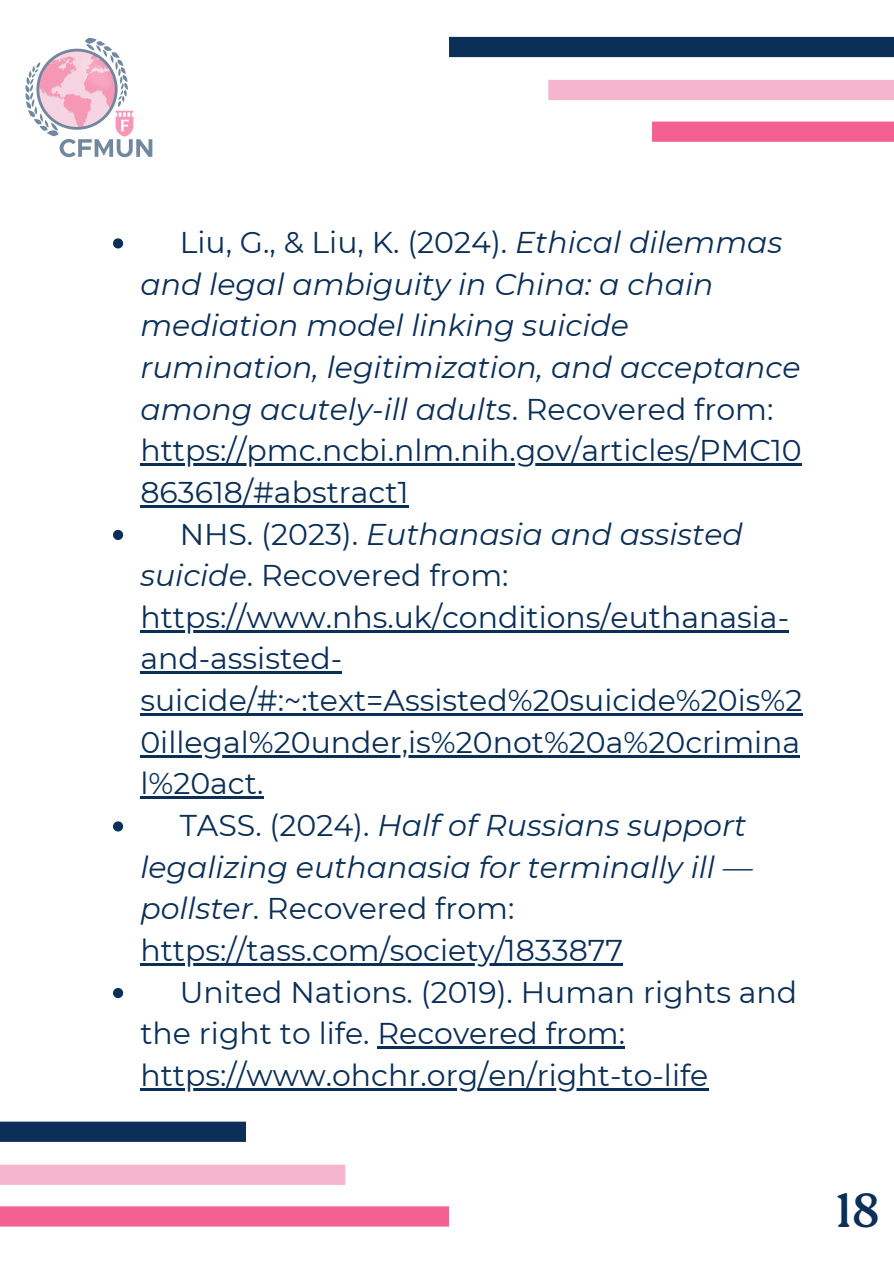
<style>
.page{position:relative;width:894px;height:1264px;background:#fff}
.page>*{position:absolute;margin:0;border:0;box-sizing:border-box;transform-origin:0 0}
.t1{font:47.85px "Roca One";color:#0b2f57}
.t2{font:30px/41.7px "Montserrat";color:#0b2f57}
.t3{font:italic 30px/41.7px "Montserrat";color:#0b2f57}
.s1{font-style:normal}
.s2{font-style:italic}
</style>
<div class="page">
<img style="left:25px;top:37px;width:128px;height:121px">
<div style="left:449px;top:37px;width:444px;height:20px;background:#0b2f57"></div>
<div style="left:548px;top:80px;width:345px;height:20px;background:#f4b5cd"></div>
<div style="left:651px;top:121px;width:242px;height:21px;background:#f26191"></div>
<div style="left:0;top:1121px;width:246px;height:20px;background:#0b2f57"></div>
<div style="left:0;top:1164px;width:345px;height:20px;background:#f4b5cd"></div>
<div style="left:0;top:1206px;width:449px;height:20px;background:#f26191"></div>
<svg style="left:113px;top:238px;width:10px;height:10px"></svg>
<hr style="left:140px;top:463px;width:661px;height:2px;background:#0b2f57">
<hr style="left:140px;top:505px;width:268px;height:2px;background:#0b2f57">
<svg style="left:113px;top:530px;width:10px;height:10px"></svg>
<hr style="left:140px;top:630px;width:648px;height:2px;background:#0b2f57">
<hr style="left:140px;top:671px;width:202px;height:3px;background:#0b2f57">
<hr style="left:140px;top:713px;width:662px;height:2px;background:#0b2f57">
<hr style="left:140px;top:755px;width:660px;height:2px;background:#0b2f57">
<hr style="left:140px;top:796px;width:123px;height:2px;background:#0b2f57">
<svg style="left:113px;top:821px;width:10px;height:10px"></svg>
<hr style="left:140px;top:963px;width:483px;height:2px;background:#0b2f57">
<svg style="left:113px;top:988px;width:10px;height:10px"></svg>
<hr style="left:377px;top:1046px;width:248px;height:2px;background:#0b2f57">
<hr style="left:140px;top:1088px;width:568px;height:2px;background:#0b2f57">
<p class="t3" style="left:140px;top:221px;width:661px;text-indent:39px"><span class="s1">Liu, G., &amp; Liu, K. (2024).</span> Ethical dilemmas and legal ambiguity in China: a chain mediation model linking suicide rumination, legitimization, and acceptance among acutely-ill adults<span class="s1">. Recovered from:</span></p>
<p class="t2" style="left:140px;top:429px;width:662px">https://pmc.ncbi.nlm.nih.gov/articles/PMC10</p>
<p class="t2" style="left:140px;top:471px;width:269px">863618/#abstract1</p>
<p class="t3" style="left:180px;top:513px;width:564px"><span class="s1">NHS. (2023).</span> Euthanasia and assisted</p>
<p class="t2" style="left:140px;top:554px;width:369px"><span class="s2">suicide</span>. Recovered from:</p>
<p class="t2" style="left:140px;top:596px;width:663px">https://www.nhs.uk/conditions/euthanasia&shy;and-assisted&shy;suicide/#:~:text=Assisted%20suicide%20is%2</p>
<p class="t2" style="left:140px;top:721px;width:661px">0illegal%20under,is%20not%20a%20crimina</p>
<p class="t2" style="left:140px;top:762px;width:124px">l%20act.</p>
<p class="t3" style="left:180px;top:804px;width:568px"><span class="s1">TASS. (2024).</span> Half of Russians support</p>
<p class="t3" style="left:140px;top:846px;width:613px">legalizing euthanasia for terminally ill —</p>
<p class="t2" style="left:140px;top:887px;width:375px"><span class="s2">pollster</span>. Recovered from:</p>
<p class="t2" style="left:140px;top:929px;width:484px">https://tass.com/society/1833877</p>
<p class="t2" style="left:180px;top:971px;width:619px">United Nations. (2019). Human rights and</p>
<p class="t2" style="left:140px;top:1012px;width:486px">the right to life. Recovered from:</p>
<p class="t2" style="left:140px;top:1054px;width:569px">https://www.ohchr.org/en/right-to-life</p>
<p class="t1" style="left:834px;top:1182px;width:46px">18</p>
</div>
